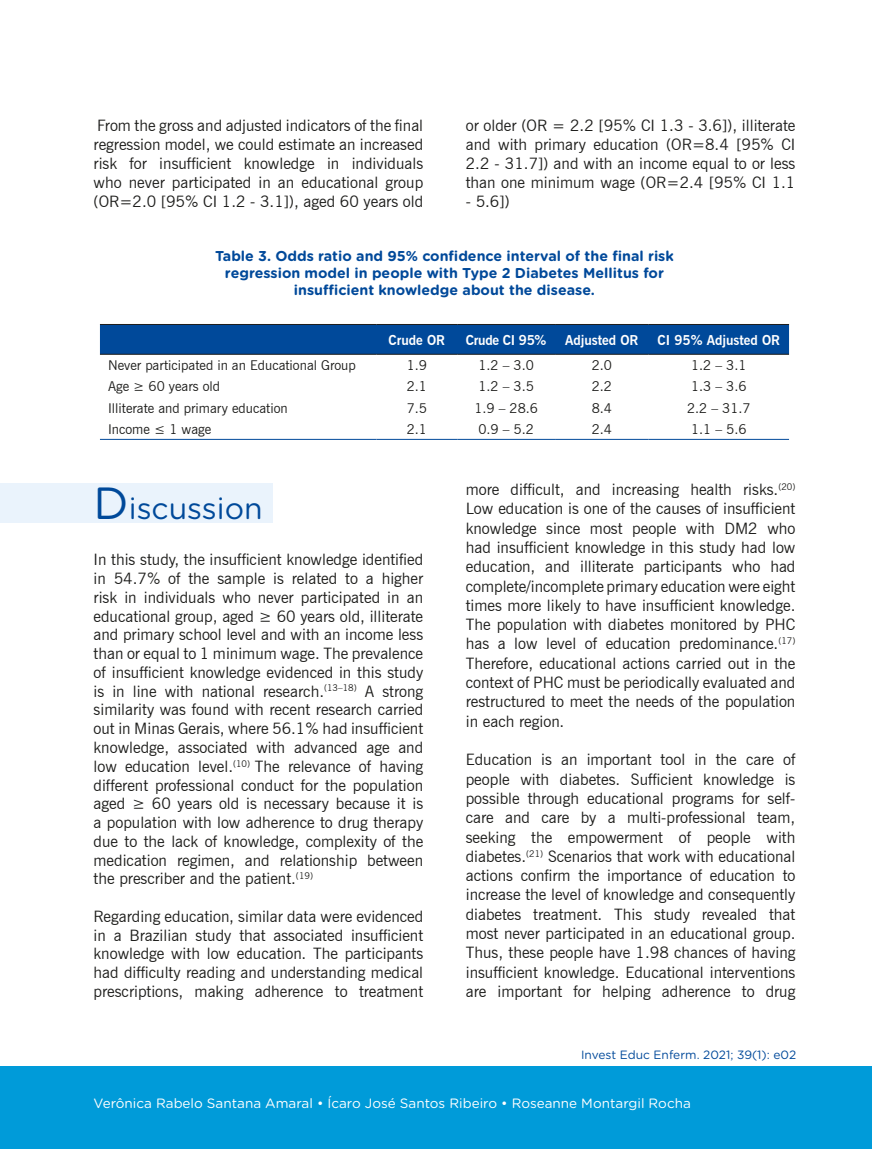
<style>
.page{position:relative;width:872px;height:1149px;background:#fff}
.page>*{position:absolute;margin:0;border:0;box-sizing:border-box;transform-origin:0 0}
.t1{font:30px "Gotham Rounded";color:#00499a}
.t2{font:15.75px/19.4px "News Gothic BT";color:#1d1d1b;text-align:justify}
.t3{font:700 14.25px/17.1px "Gotham Rounded";color:#00499a;text-align:center}
.t4{font:13.5px "News Gothic BT";color:#1d1d1b}
.t5{font:13.5px "Gotham Rounded";color:#fff}
.t6{font:700 13.5px "News Gothic BT";color:#fff}
.t7{font:700 13.5px "News Gothic BT";letter-spacing:-.02em;color:#fff}
.t8{font:12px "Gotham Rounded";color:#00499a}
.s1{font-size:45px}
</style>
<div class="page">
<div style="left:0;top:1065px;width:872px;height:83px;background:#009bd9"></div>
<div style="left:0;top:483px;width:272px;height:39px;background:#eaf3fc"></div>
<div style="left:100px;top:325px;width:689px;height:29px;background:#00499a"></div>
<hr style="left:100px;top:439px;width:276px;height:1px;background:#00499a">
<hr style="left:376px;top:439px;width:81px;height:1px;background:#00499a">
<hr style="left:457px;top:439px;width:98px;height:1px;background:#00499a">
<hr style="left:555px;top:439px;width:93px;height:1px;background:#00499a">
<hr style="left:648px;top:439px;width:141px;height:1px;background:#00499a">
<hr style="left:100px;top:324px;width:276px;height:1px;background:#1d1d1b">
<hr style="left:376px;top:324px;width:81px;height:1px;background:#1d1d1b">
<hr style="left:457px;top:324px;width:98px;height:1px;background:#1d1d1b">
<hr style="left:555px;top:324px;width:93px;height:1px;background:#1d1d1b">
<hr style="left:648px;top:324px;width:141px;height:1px;background:#1d1d1b">
<hr style="left:100px;top:354px;width:276px;height:1px;background:#1d1d1b">
<hr style="left:376px;top:354px;width:81px;height:1px;background:#1d1d1b">
<hr style="left:457px;top:354px;width:98px;height:1px;background:#1d1d1b">
<hr style="left:555px;top:354px;width:93px;height:1px;background:#1d1d1b">
<hr style="left:648px;top:354px;width:141px;height:1px;background:#1d1d1b">
<p class="t2" style="left:94px;top:116px;width:331px">From the gross and adjusted indicators of the final regression model, we could estimate an increased risk for insufficient knowledge in individuals who never participated in an educational group (OR=2.0 [95% CI 1.2 - 3.1]), aged 60 years old</p>
<p class="t2" style="left:466px;top:116px;width:331px">or older (OR = 2.2 [95% CI 1.3 - 3.6]), illiterate and with primary education (OR=8.4 [95% CI 2.2 - 31.7]) and with an income equal to or less than one minimum wage (OR=2.4 [95% CI 1.1</p>
<p class="t2" style="left:466px;top:192px;width:45px">- 5.6])</p>
<p class="t3" style="left:215px;top:246px;width:460px">Table 3. Odds ratio and 95% confidence interval of the final risk regression model in people with Type 2 Diabetes Mellitus for insufficient knowledge about the disease.</p>
<p class="t6" style="left:388px;top:331px;width:58px">Crude OR</p>
<p class="t7" style="left:466px;top:331px;width:82px">Crude CI 95%</p>
<p class="t6" style="left:565px;top:331px;width:75px">Adjusted OR</p>
<p class="t6" style="left:657px;top:331px;width:124px">CI 95% Adjusted OR</p>
<p class="t4" style="left:108px;top:357px;width:249px">Never participated in an Educational Group</p>
<p class="t4" style="left:407px;top:357px;width:22px">1.9</p>
<p class="t4" style="left:478px;top:357px;width:57px">1.2 – 3.0</p>
<p class="t4" style="left:591px;top:357px;width:22px">2.0</p>
<p class="t4" style="left:691px;top:357px;width:57px">1.2 – 3.1</p>
<p class="t4" style="left:108px;top:378px;width:114px">Age ≥ 60 years old</p>
<p class="t4" style="left:407px;top:378px;width:22px">2.1</p>
<p class="t4" style="left:478px;top:378px;width:57px">1.2 – 3.5</p>
<p class="t4" style="left:591px;top:378px;width:22px">2.2</p>
<p class="t4" style="left:691px;top:378px;width:57px">1.3 – 3.6</p>
<p class="t4" style="left:108px;top:399px;width:181px">Illiterate and primary education</p>
<p class="t4" style="left:407px;top:399px;width:22px">7.5</p>
<p class="t4" style="left:474px;top:399px;width:65px">1.9 – 28.6</p>
<p class="t4" style="left:591px;top:399px;width:22px">8.4</p>
<p class="t4" style="left:687px;top:399px;width:65px">2.2 – 31.7</p>
<p class="t4" style="left:108px;top:420px;width:105px">Income ≤ 1 wage</p>
<p class="t4" style="left:407px;top:420px;width:22px">2.1</p>
<p class="t4" style="left:478px;top:420px;width:57px">0.9 – 5.2</p>
<p class="t4" style="left:591px;top:420px;width:22px">2.4</p>
<p class="t4" style="left:691px;top:420px;width:57px">1.1 – 5.6</p>
<h1 class="t1" style="left:94px;top:487px;width:170px"><span class="s1">D</span>iscussion</h1>
<p class="t2" style="left:94px;top:550px;width:331px;line-height:18.8px">In this study, the insufficient knowledge identified in 54.7% of the sample is related to a higher risk in individuals who never participated in an educational group, aged ≥ 60 years old, illiterate and primary school level and with an income less than or equal to 1 minimum wage. The prevalence of insufficient knowledge evidenced in this study is in line with national research.<sup>(13–18)</sup> A strong similarity was found with recent research carried out in Minas Gerais, where 56.1% had insufficient knowledge, associated with advanced age and low education level.<sup>(10)</sup> The relevance of having different professional conduct for the population aged ≥ 60 years old is necessary because it is a population with low adherence to drug therapy due to the lack of knowledge, complexity of the medication regimen, and relationship between the prescriber and the patient.<sup>(19)</sup></p>
<p class="t2" style="left:94px;top:906px;width:331px;line-height:18.8px">Regarding education, similar data were evidenced in a Brazilian study that associated insufficient knowledge with low education. The participants had difficulty reading and understanding medical prescriptions, making adherence to treatment</p>
<p class="t2" style="left:466px;top:479px;width:331px">more difficult, and increasing health risks.<sup>(20)<br></sup>Low education is one of the causes of insufficient knowledge since most people with DM2 who had insufficient knowledge in this study had low education, and illiterate participants who had complete/incomplete primary education were eight times more likely to have insufficient knowledge.<br>The population with diabetes monitored by PHC has a low level of education predominance.<sup>(17)<br></sup>Therefore, educational actions carried out in the context of PHC must be periodically evaluated and restructured to meet the needs of the population in each region.</p>
<p class="t2" style="left:466px;top:749px;width:331px">Education is an important tool in the care of people with diabetes. Sufficient knowledge is possible through educational programs for self&shy;care and care by a multi-professional team, seeking the empowerment of people with diabetes.<sup>(21)</sup> Scenarios that work with educational actions confirm the importance of education to increase the level of knowledge and consequently diabetes treatment. This study revealed that most never participated in an educational group.<br>Thus, these people have 1.98 chances of having insufficient knowledge. Educational interventions are important for helping adherence to drug</p>
<p class="t8" style="left:581px;top:1045px;width:217px">Invest Educ Enferm. 2021; 39(1): e02</p>
<p class="t5" style="left:94px;top:1093px;width:599px">Verônica Rabelo Santana Amaral • Ícaro José Santos Ribeiro • Roseanne Montargil Rocha</p>
</div>
